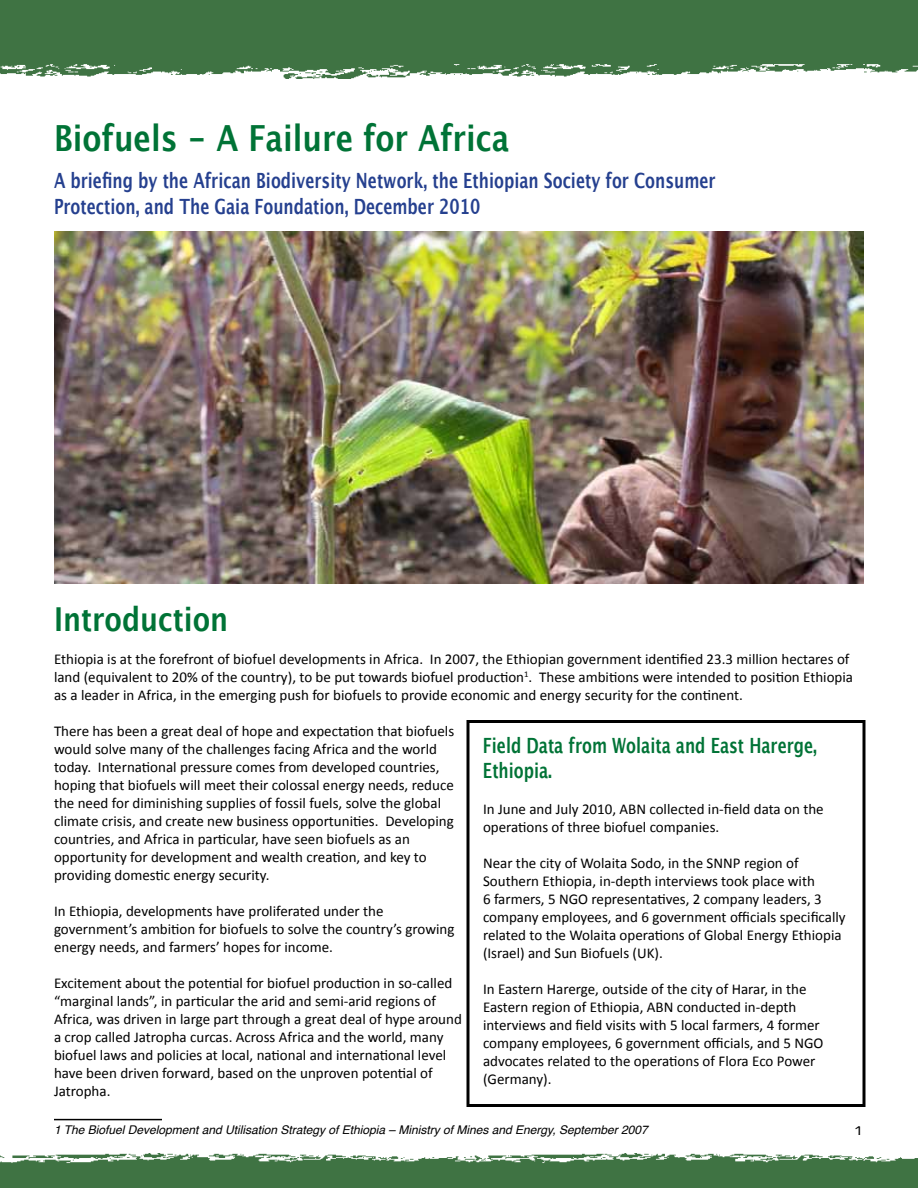
<style>
.page{position:relative;width:918px;height:1188px;background:#fff}
.page>*{position:absolute;margin:0;border:0;box-sizing:border-box;transform-origin:0 0}
.t1{font:700 36px "Lucida Grande";color:#007336;scale:.83 1}
.t2{font:700 33px "Lucida Grande";color:#007336;scale:.83 1}
.t3{font:700 21px/25.2px "Lucida Grande";color:#25408f;scale:.74 1}
.t4{font:700 21px/25.2px "Lucida Grande";color:#007336;scale:.74 1}
.t5{font:18px "Skia";color:#000}
.t6{font:15px/18px "Calibri";color:#000}
.t7{font:italic 12px "Helvetica";color:#000}
</style>
<div class="page">
<hr style="left:54px;top:1119px;width:108px;height:1px;background:#000">
<div style="left:466px;top:720px;width:400px;height:387px;border:3px solid #000"></div>
<img style="left:54px;top:231px;width:810px;height:353px">
<img style="left:0;top:0;width:918px;height:79px">
<img style="left:0;top:1154px;width:918px;height:34px">
<h1 class="t1" style="left:54px;top:109px;width:550px">Biofuels - A Failure for Africa</h1>
<h3 class="t3" style="left:54px;top:168px;width:896px">A briefing by the African Biodiversity Network, the Ethiopian Society for Consumer<br>Protection, and The Gaia Foundation, December 2010</h3>
<h2 class="t2" style="left:54px;top:592px;width:212px">Introduction</h2>
<p class="t6" style="left:54px;top:650px;width:801px">Ethiopia is at the forefront of biofuel developments in Africa. In 2007, the Ethiopian government identified 23.3 million hectares of land (equivalent to 20% of the country), to be put towards biofuel production<sup>1</sup>. These ambitions were intended to position Ethiopia as a leader in Africa, in the emerging push for biofuels to provide economic and energy security for the continent.</p>
<p class="t6" style="left:54px;top:722px;width:402px">There has been a great deal of hope and expectation that biofuels would solve many of the challenges facing Africa and the world today. International pressure comes from developed countries, hoping that biofuels will meet their colossal energy needs, reduce the need for diminishing supplies of fossil fuels, solve the global climate crisis, and create new business opportunities. Developing countries, and Africa in particular, have seen biofuels as an opportunity for development and wealth creation, and key to providing domestic energy security.</p>
<p class="t6" style="left:54px;top:902px;width:402px">In Ethiopia, developments have proliferated under the government’s ambition for biofuels to solve the country’s growing energy needs, and farmers’ hopes for income.</p>
<p class="t6" style="left:54px;top:974px;width:409px">Excitement about the potential for biofuel production in so-called “marginal lands”, in particular the arid and semi-arid regions of Africa, was driven in large part through a great deal of hype around a crop called Jatropha curcas. Across Africa and the world, many biofuel laws and policies at local, national and international level have been driven forward, based on the unproven potential of Jatropha.</p>
<p class="t7" style="left:54px;top:1120px;width:595px">1 The Biofuel Development and Utilisation Strategy of Ethiopia – Ministry of Mines and Energy, September 2007</p>
<h3 class="t4" style="left:483px;top:733px;width:453px">Field Data from Wolaita and East Harerge,<br>Ethiopia.</h3>
<p class="t6" style="left:483px;top:799px;width:342px">In June and July 2010, ABN collected in-field data on the operations of three biofuel companies.</p>
<p class="t6" style="left:483px;top:853px;width:364px">Near the city of Wolaita Sodo, in the SNNP region of Southern Ethiopia, in-depth interviews took place with<br>6 farmers, 5 NGO representatives, 2 company leaders, 3 company employees, and 6 government officials specifically related to the Wolaita operations of Global Energy Ethiopia (Israel) and Sun Biofuels (UK).</p>
<p class="t6" style="left:483px;top:979px;width:342px">In Eastern Harerge, outside of the city of Harar, in the Eastern region of Ethiopia, ABN conducted in-depth interviews and field visits with 5 local farmers, 4 former company employees, 6 government officials, and 5 NGO advocates related to the operations of Flora Eco Power (Germany).</p>
<p class="t5" style="left:855px;top:1118px;width:8px">1</p>
</div>
